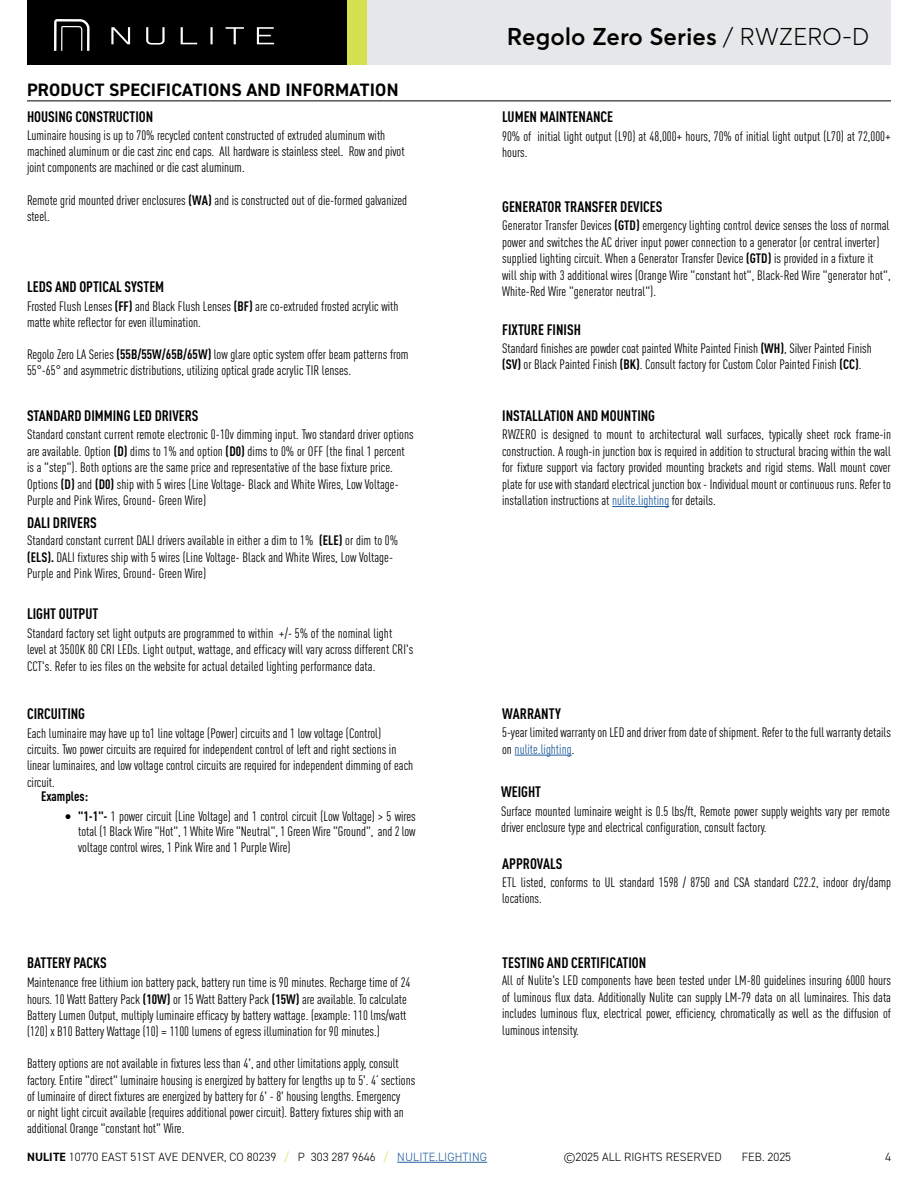
<style>
.page{position:relative;width:918px;height:1188px;background:#fff}
.page>*{position:absolute;margin:0;border:0;box-sizing:border-box;transform-origin:0 0}
.t1{font:600 24px "Averta";color:#000}
.t2{font:700 18px "DIN2014";letter-spacing:.01em;color:#000}
.t3{font:700 condensed 15px "DINOT";color:#000}
.t4{font:condensed 13.5px/16.5px "DINOT";color:#000}
.t5{font:700 condensed 13.5px "DINOT";color:#000}
.t6{font:300 12px "DIN2014";letter-spacing:.01em;color:#000}
.s1{font-weight:700}
.s2{font-weight:700;font-size:15px}
.s3{font-weight:300}
.s4{color:#215e9e}
.s5{color:#d5e04e}
</style>
<div class="page">
<div style="left:27px;top:0;width:864px;height:65px;background:#000"></div>
<div style="left:348px;top:0;width:19px;height:65px;background:#d5e04e"></div>
<div style="left:367px;top:0;width:524px;height:65px;background:#e6e7e8"></div>
<svg style="left:54px;top:19px;width:36px;height:32px"></svg>
<svg style="left:111px;top:27px;width:19px;height:17px"></svg>
<svg style="left:146px;top:27px;width:19px;height:18px"></svg>
<svg style="left:181px;top:27px;width:16px;height:17px"></svg>
<hr style="left:210px;top:27px;width:3px;height:17px;background:#fff">
<svg style="left:226px;top:27px;width:18px;height:17px"></svg>
<svg style="left:257px;top:27px;width:17px;height:17px"></svg>
<hr style="left:397px;top:1162px;width:90px;height:1px;background:#215e9e">
<hr style="left:515px;top:755px;width:57px;height:1px;background:#215e9e">
<hr style="left:612px;top:506px;width:57px;height:1px;background:#215e9e">
<hr style="left:27px;top:101px;width:864px;height:1px;background:#000">
<h2 class="t2" style="left:27px;top:78px;width:373px">PRODUCT SPECIFICATIONS AND INFORMATION</h2>
<p class="t3" style="left:27px;top:105px;width:128px">HOUSING CONSTRUCTION</p>
<p class="t4" style="left:27px;top:126px;width:379px">Luminaire housing is up to 70% recycled content constructed of extruded aluminum with machined aluminum or die cast zinc end caps. All hardware is stainless steel. Row and pivot joint components are machined or die cast aluminum.</p>
<p class="t4" style="left:27px;top:191px;width:382px">Remote grid mounted driver enclosures <span class="s1">(WA)</span> and is constructed out of die-formed galvanized steel.</p>
<p class="t3" style="left:27px;top:276px;width:139px">LEDS AND OPTICAL SYSTEM</p>
<p class="t4" style="left:27px;top:297px;width:373px">Frosted Flush Lenses <span class="s1">(FF)</span> and Black Flush Lenses <span class="s1">(BF)</span> are co-extruded frosted acrylic with matte white reflector for even illumination.</p>
<p class="t4" style="left:27px;top:346px;width:383px">Regolo Zero LA Series <span class="s1">(55B/55W/65B/65W)</span> low glare optic system offer beam patterns from<br>55°-65° and asymmetric distributions, utilizing optical grade acrylic TIR lenses.</p>
<p class="t3" style="left:27px;top:404px;width:173px">STANDARD DIMMING LED DRIVERS</p>
<p class="t4" style="left:27px;top:425px;width:388px">Standard constant current remote electronic 0-10v dimming input. Two standard driver options are available. Option <span class="s1">(D)</span> dims to 1% and option <span class="s1">(D0)</span> dims to 0% or OFF (the final 1 percent is a "step"). Both options are the same price and representative of the base fixture price.<br>Options <span class="s1">(D)</span> and <span class="s1">(D0)</span> ship with 5 wires (Line Voltage- Black and White Wires, Low Voltage-Purple and Pink Wires, Ground- Green Wire)</p>
<p class="t3" style="left:27px;top:512px;width:71px">DALI DRIVERS</p>
<p class="t4" style="left:27px;top:531px;width:373px">Standard constant current DALI drivers available in either a dim to 1% <span class="s1">(ELE)</span> or dim to 0% <span class="s1">(ELS).</span> DALI fixtures ship with 5 wires (Line Voltage- Black and White Wires, Low Voltage-<br>Purple and Pink Wires, Ground- Green Wire)</p>
<p class="t3" style="left:27px;top:603px;width:73px">LIGHT OUTPUT</p>
<p class="t4" style="left:27px;top:624px;width:388px">Standard factory set light outputs are programmed to within +/- 5% of the nominal light level at 3500K 80 CRI LEDs. Light output, wattage, and efficacy will vary across different CRI's<br>CCT's. Refer to ies files on the website for actual detailed lighting performance data.</p>
<p class="t3" style="left:27px;top:703px;width:60px">CIRCUITING</p>
<p class="t4" style="left:27px;top:724px;width:388px">Each luminaire may have up to1 line voltage (Power) circuits and 1 low voltage (Control) circuits. Two power circuits are required for independent control of left and right sections in linear luminaires, and low voltage control circuits are required for independent dimming of each circuit.</p>
<p class="t5" style="left:41px;top:786px;width:49px">Examples:</p>
<p class="t4" style="left:78px;top:807px;width:339px;line-height:15.8px;text-align:justify;text-indent:-14px"><span class="s2">•</span> <span class="s1">"1-1"-</span> 1 power circuit (Line Voltage) and 1 control circuit (Low Voltage) &gt; 5 wires total (1 Black Wire "Hot", 1 White Wire "Neutral", 1 Green Wire "Ground", and 2 low voltage control wires, 1 Pink Wire and 1 Purple Wire)</p>
<p class="t3" style="left:27px;top:952px;width:81px">BATTERY PACKS</p>
<p class="t4" style="left:27px;top:974px;width:385px">Maintenance free lithium ion battery pack, battery run time is 90 minutes. Recharge time of 24 hours. 10 Watt Battery Pack <span class="s1">(10W)</span> or 15 Watt Battery Pack <span class="s1">(15W)</span> are available. To calculate Battery Lumen Output, multiply luminaire efficacy by battery wattage. (example: 110 lms/watt (120) x B10 Battery Wattage (10) = 1100 lumens of egress illumination for 90 minutes.)</p>
<p class="t4" style="left:27px;top:1055px;width:390px">Battery options are not available in fixtures less than 4', and other limitations apply, consult factory. Entire "direct" luminaire housing is energized by battery for lengths up to 5'. 4’ sections of luminaire of direct fixtures are energized by battery for 6' - 8' housing lengths. Emergency<br>or night light circuit available (requires additional power circuit). Battery fixtures ship with an additional Orange "constant hot" Wire.</p>
<h1 class="t1" style="left:507px;top:21px;width:364px">Regolo Zero Series <span class="s3">/ RWZERO-D</span></h1>
<p class="t3" style="left:502px;top:106px;width:112px">LUMEN MAINTENANCE</p>
<p class="t4" style="left:502px;top:127px;width:390px">90% of initial light output (L90) at 48,000+ hours, 70% of initial light output (L70) at 72,000+ hours.</p>
<p class="t3" style="left:502px;top:196px;width:162px">GENERATOR TRANSFER DEVICES</p>
<p class="t4" style="left:502px;top:217px;width:390px">Generator Transfer Devices <span class="s1">(GTD)</span> emergency lighting control device senses the loss of normal power and switches the AC driver input power connection to a generator (or central inverter) supplied lighting circuit. When a Generator Transfer Device <span class="s1">(GTD)</span> is provided in a fixture it will ship with 3 additional wires (Orange Wire "constant hot", Black-Red Wire "generator hot", White-Red Wire "generator neutral").</p>
<p class="t3" style="left:502px;top:318px;width:80px">FIXTURE FINISH</p>
<p class="t4" style="left:502px;top:339px;width:371px">Standard finishes are powder coat painted White Painted Finish <span class="s1">(WH)</span>, Silver Painted Finish <span class="s1">(SV)</span> or Black Painted Finish <span class="s1">(BK)</span>. Consult factory for Custom Color Painted Finish <span class="s1">(CC)</span>.</p>
<p class="t3" style="left:502px;top:404px;width:154px">INSTALLATION AND MOUNTING</p>
<p class="t4" style="left:502px;top:425px;width:390px;text-align:justify">RWZERO is designed to mount to architectural wall surfaces, typically sheet rock frame-in construction. A rough-in junction box is required in addition to structural bracing within the wall for fixture support via factory provided mounting brackets and rigid stems. Wall mount cover plate for use with standard electrical junction box - Individual mount or continuous runs. Refer to installation instructions at <span class="s4">nulite.lighting</span> for details.</p>
<p class="t3" style="left:502px;top:703px;width:60px">WARRANTY</p>
<p class="t4" style="left:502px;top:723px;width:390px">5-year limited warranty on LED and driver from date of shipment. Refer to the full warranty details on <span class="s4">nulite.lighting</span>.</p>
<p class="t3" style="left:501px;top:781px;width:42px">WEIGHT</p>
<p class="t4" style="left:501px;top:802px;width:390px">Surface mounted luminaire weight is 0.5 lbs/ft, Remote power supply weights vary per remote driver enclosure type and electrical configuration, consult factory.</p>
<p class="t3" style="left:502px;top:852px;width:62px">APPROVALS</p>
<p class="t4" style="left:502px;top:873px;width:390px">ETL listed, conforms to UL standard 1598 / 8750 and CSA standard C22.2, indoor dry/damp locations.</p>
<p class="t3" style="left:502px;top:952px;width:146px">TESTING AND CERTIFICATION</p>
<p class="t4" style="left:502px;top:971px;width:390px;text-align:justify">All of Nulite's LED components have been tested under LM-80 guidelines insuring 6000 hours of luminous flux data. Additionally Nulite can supply LM-79 data on all luminaires. This data includes luminous flux, electrical power, efficiency, chromatically as well as the diffusion of luminous intensity.</p>
<p class="t6" style="left:27px;top:1150px;width:462px"><span class="s1">NULITE</span> 10770 EAST 51ST AVE DENVER, CO 80239 <span class="s5">/</span> P 303 287 9646 <span class="s5">/</span> <span class="s4">NULITE.LIGHTING</span></p>
<p class="t6" style="left:564px;top:1150px;width:159px">©2025 ALL RIGHTS RESERVED</p>
<p class="t6" style="left:742px;top:1150px;width:51px">FEB. 2025</p>
<p class="t6" style="left:885px;top:1149px;width:7px">4</p>
</div>
